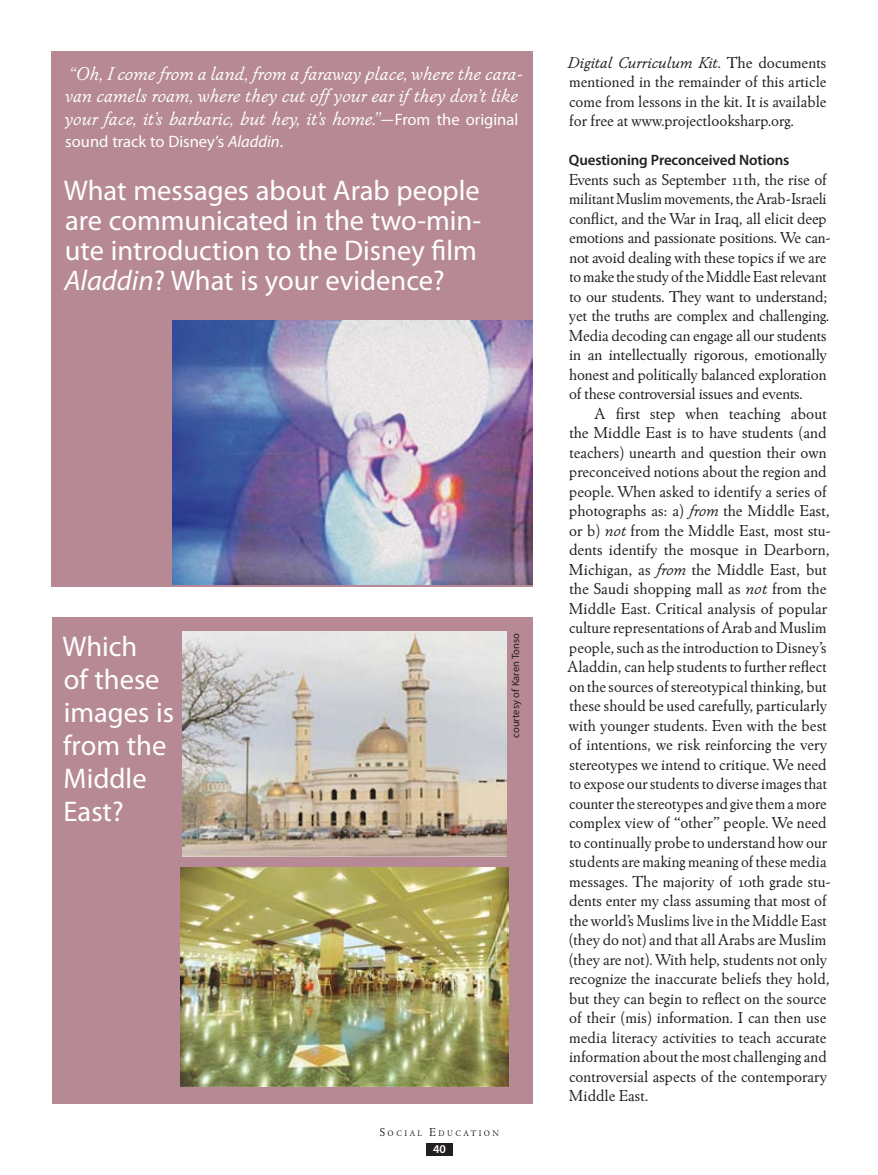
<style>
.page{position:relative;width:878px;height:1175px;background:#fff}
.page>*{position:absolute;margin:0;border:0;box-sizing:border-box;transform-origin:0 0}
.t1{font:28.5px/33px "Myriad Pro";color:#fff}
.t2{font:19.5px/22.5px "Winchester New ITC Book Italic OS";color:#fff}
.t3{font:16.5px/19.5px "Winchester New ITC Book OS";color:#231f20}
.t4{font:16.5px "Winchester New ITC Book Italic OS";color:#231f20}
.t5{font:16.5px "Myriad Pro";color:#fff}
.t6{font:600 15px "Myriad Pro";letter-spacing:-.01em;color:#231f20}
.t7{font:600 12px "Myriad Pro";color:#fff}
.t8{font:10.5px "Myriad Pro";color:#231f20}
.t9{font:8.4px "Winchester New ITC Book OS";letter-spacing:.285em;color:#231f20}
.s1{font-family:"Winchester New ITC Book OS"}
.s2{font-family:"Myriad Pro";font-size:16.5px}
.s3{font-style:italic}
.s4{font-size:12px}
.s5{font-family:"Winchester New ITC";font-style:italic}
.s6{font-family:"Winchester New ITC Book Italic OS"}
</style>
<div class="page">
<div style="left:51px;top:51px;width:481px;height:535px;background:#b68995"></div>
<div style="left:52px;top:617px;width:480px;height:486px;background:#b68995"></div>
<img style="left:180px;top:868px;width:328px;height:218px">
<img style="left:182px;top:631px;width:324px;height:225px">
<img style="left:173px;top:320px;width:359px;height:265px">
<div style="left:426px;top:1143px;width:26px;height:12px;background:#231f20"></div>
<p class="t2" style="left:65px;top:62px;width:459px">“Oh, I come from a land, from a faraway place, where the cara&shy;van camels roam, where they cut off your ear if they don’t like your face, it’s barbaric, but hey, it’s home.”<span class="s1">—</span><span class="s2">From the original</span></p>
<p class="t5" style="left:65px;top:132px;width:219px">sound track to Disney’s <span class="s3">Aladdin</span>.</p>
<h1 class="t1" style="left:64px;top:175px;width:419px;line-height:30px">What messages about Arab people are communicated in the two-min&shy;ute introduction to the Disney film <span class="s3">Aladdin</span>? What is your evidence?</h1>
<h1 class="t1" style="left:62px;top:629px;width:113px">Which<br>of these images is from the<br>Middle<br>East?</h1>
<p class="t8" style="left:509px;top:738px;width:106px;rotate:-90deg">courtesy of Karen Tonso</p>
<p class="t9" style="left:380px;top:1128px;width:121px"><span class="s4">S</span>ocial <span class="s4">E</span>ducation</p>
<p class="t7" style="left:433px;top:1141px;width:14px">40</p>
<p class="t4" style="left:567px;top:52px;width:261px">Digital Curriculum Kit<span class="s1">. The documents</span></p>
<p class="t3" style="left:569px;top:72px;width:259px;text-align:justify">mentioned in the remainder of this article come from lessons in the kit. It is available for free at www.projectlooksharp.org.</p>
<p class="t6" style="left:569px;top:150px;width:222px">Questioning Preconceived Notions</p>
<p class="t3" style="left:569px;top:169px;width:263px">Events such as September 11th, the rise of militant Muslim movements, the Arab-Israeli conflict, and the War in Iraq, all elicit deep emotions and passionate positions. We can&shy;not avoid dealing with these topics if we are to make the study of the Middle East relevant to our students. They want to understand; yet the truths are complex and challenging.<br>Media decoding can engage all our students in an intellectually rigorous, emotionally honest and politically balanced exploration of these controversial issues and events.</p>
<p class="t3" style="left:567px;top:403px;width:265px;text-indent:27px">A first step when teaching about the Middle East is to have students (and teachers) unearth and question their own preconceived notions about the region and people. When asked to identify a series of photographs as: a) <span class="s5">from</span> the Middle East, or b) <span class="s5">not</span> from the Middle East, most stu&shy;dents identify the mosque in Dearborn, Michigan, as <span class="s6">from</span> the Middle East, but the Saudi shopping mall as <span class="s6">not</span> from the Middle East. Critical analysis of popular culture representations of Arab and Muslim people, such as the introduction to Disney’s Aladdin, can help students to further reflect on the sources of stereotypical thinking, but these should be used carefully, particularly with younger students. Even with the best of intentions, we risk reinforcing the very stereotypes we intend to critique. We need to expose our students to diverse images that counter the stereotypes and give them a more complex view of “other” people. We need to continually probe to understand how our students are making meaning of these media messages. The majority of 10th grade stu&shy;dents enter my class assuming that most of the world’s Muslims live in the Middle East (they do not) and that all Arabs are Muslim (they are not). With help, students not only recognize the inaccurate beliefs they hold, but they can begin to reflect on the source of their (mis) information. I can then use media literacy activities to teach accurate information about the most challenging and controversial aspects of the contemporary Middle East.</p>
</div>
